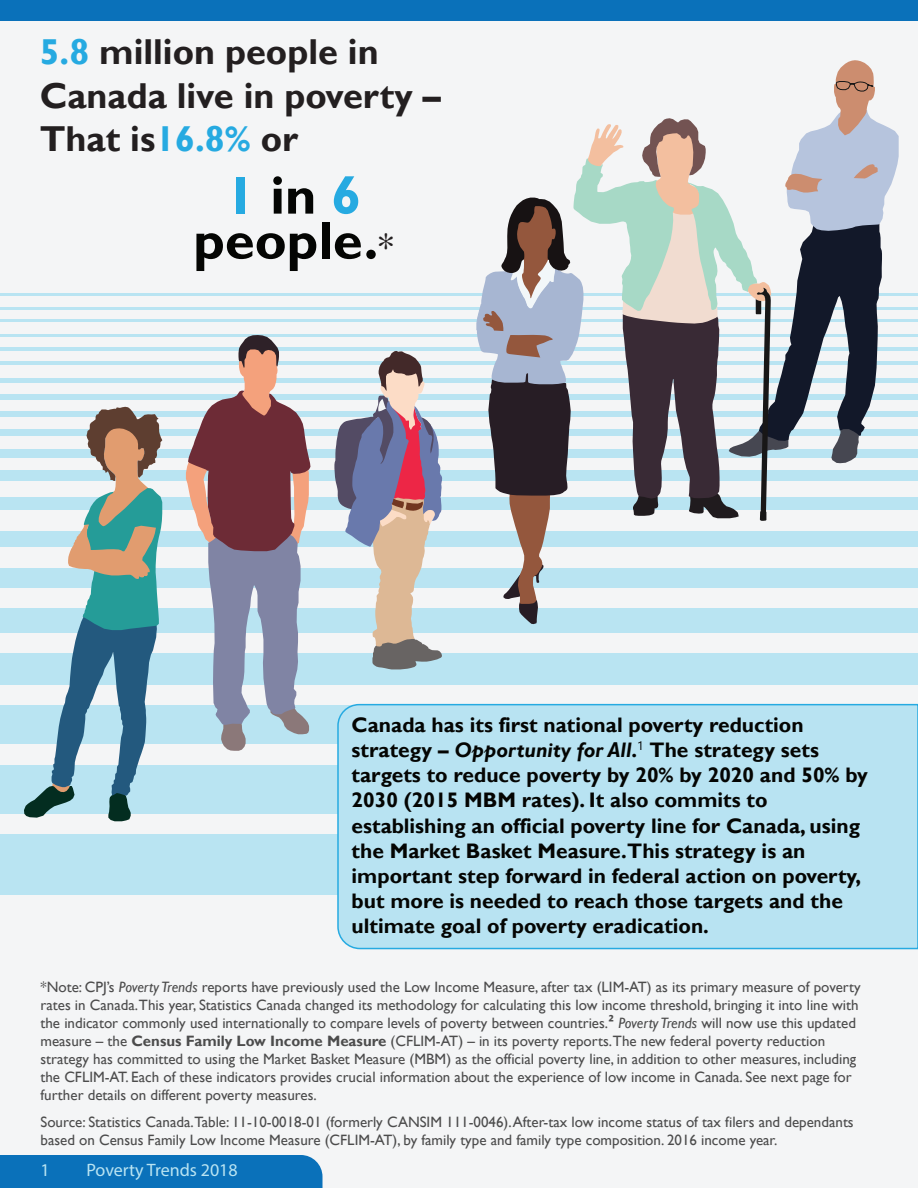
<style>
.page{position:relative;width:918px;height:1188px;background:#f4f5f6}
.page>*{position:absolute;margin:0;border:0;box-sizing:border-box;transform-origin:0 0}
.t1{font:700 54px/45px "Gill Sans";color:#040503;text-align:center}
.t2{font:700 36px/43.2px "Gill Sans";color:#231f20}
.t3{font:700 21px/25.2px "Gill Sans";color:#040503}
.t4{font:18px "Myriad Pro";color:#b9e4f2}
.t5{font:15px/18px "Gill Sans";color:#4c4c4c}
.s1{color:#26aae1}
.s2{font-weight:400;font-size:36px;color:#231f20}
.s3{font-style:italic}
.s4{font-family:"Ebrima";font-weight:700}
.s5{font-weight:700}
</style>
<div class="page">
<div style="left:0;top:834px;width:918px;height:61px;background:#b9e4f2"></div>
<div style="left:0;top:765px;width:918px;height:49px;background:#b9e4f2"></div>
<div style="left:0;top:706px;width:918px;height:38px;background:#b9e4f2"></div>
<div style="left:0;top:654px;width:918px;height:31px;background:#b9e4f2"></div>
<div style="left:0;top:608px;width:918px;height:25px;background:#b9e4f2"></div>
<div style="left:0;top:568px;width:918px;height:19px;background:#b9e4f2"></div>
<div style="left:0;top:531px;width:918px;height:16px;background:#b9e4f2"></div>
<div style="left:0;top:497px;width:918px;height:13px;background:#b9e4f2"></div>
<div style="left:0;top:471px;width:918px;height:10px;background:#b9e4f2"></div>
<div style="left:0;top:449px;width:918px;height:8px;background:#b9e4f2"></div>
<div style="left:0;top:429px;width:918px;height:7px;background:#b9e4f2"></div>
<div style="left:0;top:412px;width:918px;height:5px;background:#b9e4f2"></div>
<div style="left:0;top:394px;width:918px;height:5px;background:#b9e4f2"></div>
<hr style="left:0;top:378px;width:918px;height:4px;background:#b9e4f2">
<hr style="left:0;top:362px;width:918px;height:3px;background:#b9e4f2">
<hr style="left:0;top:347px;width:918px;height:4px;background:#b9e4f2">
<hr style="left:0;top:334px;width:918px;height:3px;background:#b9e4f2">
<hr style="left:0;top:319px;width:918px;height:3px;background:#b9e4f2">
<hr style="left:0;top:293px;width:918px;height:2px;background:#b9e4f2">
<hr style="left:0;top:307px;width:918px;height:2px;background:#b9e4f2">
<div style="left:0;top:1155px;width:322px;height:33px;background:#0a71ba"></div>
<svg style="left:337px;top:703px;width:581px;height:247px"></svg>
<svg style="left:24px;top:407px;width:138px;height:414px"></svg>
<svg style="left:186px;top:335px;width:124px;height:416px"></svg>
<svg style="left:477px;top:60px;width:422px;height:564px"></svg>
<svg style="left:334px;top:351px;width:108px;height:318px"></svg>
<div style="left:0;top:0;width:918px;height:20px;background:#0a71ba"></div>
<h2 class="t2" style="left:40px;top:32px;width:403px"><span class="s1">5.8</span> million people in<br>Canada live in poverty –<br>That is<span class="s1">16.8%</span> or</h2>
<h1 class="t1" style="left:193px;top:174px;width:201px"><span class="s1">1</span> in <span class="s1">6 </span>people.<span class="s2">*</span></h1>
<p class="t3" style="left:352px;top:713px;width:518px">Canada has its first national poverty reduction strategy – <span class="s3">Opportunity for All</span>.<sup>1</sup> The strategy sets targets to reduce poverty by 20% by 2020 and 50% by 2030 (2015 MBM rates). It also commits to establishing an official poverty line for Canada, using the Market Basket Measure.This strategy is an important step forward in federal action on poverty, but more is needed to reach those targets and the ultimate goal of poverty eradication.</p>
<p class="t5" style="left:40px;top:978px;width:822px">*Note: CPJ’s <span class="s3">Poverty Trends</span> reports have previously used the Low Income Measure, after tax (LIM-AT) as its primary measure of poverty rates in Canada.This year, Statistics Canada changed its methodology for calculating this low income threshold, bringing it into line with the indicator commonly used internationally to compare levels of poverty between countries.<span class="s4">²</span> <span class="s3">Poverty Trends</span> will now use this updated measure – the <span class="s5">Census Family Low Income Measure</span> (CFLIM-AT) – in its poverty reports.The new federal poverty reduction strategy has committed to using the Market Basket Measure (MBM) as the official poverty line, in addition to other measures, including the CFLIM-AT. Each of these indicators provides crucial information about the experience of low income in Canada. See next page for further details on different poverty measures.</p>
<p class="t5" style="left:40px;top:1113px;width:815px">Source: Statistics Canada.Table: 11-10-0018-01 (formerly CANSIM 111-0046). After-tax low income status of tax filers and dependants based on Census Family Low Income Measure (CFLIM-AT), by family type and family type composition. 2016 income year.</p>
<p class="t4" style="left:41px;top:1159px;width:11px">1</p>
<p class="t4" style="left:86px;top:1159px;width:153px">Poverty Trends 2018</p>
</div>
